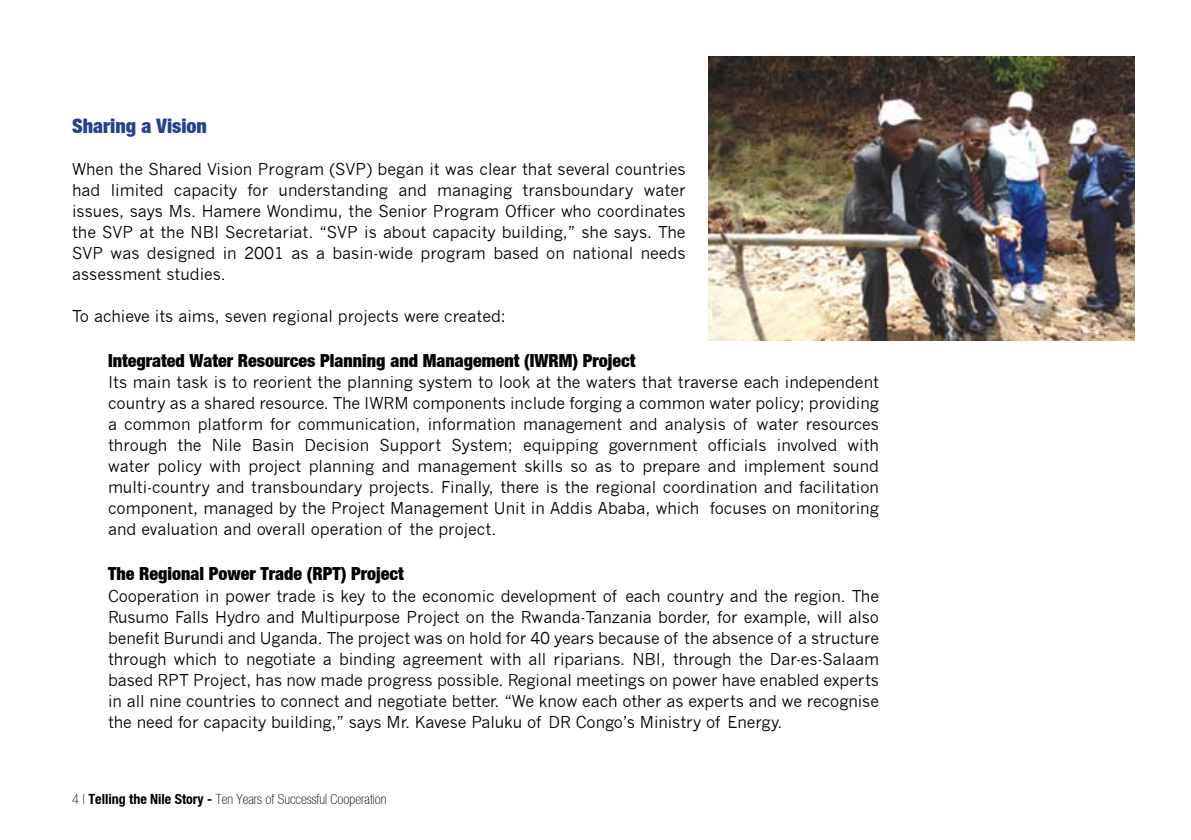
<style>
.page{position:relative;width:1191px;height:840px;background:#fff}
.page>*{position:absolute;margin:0;border:0;box-sizing:border-box;transform-origin:0 0}
.t1{font:20px "Helvetica Neue Black Cond";color:#25408f}
.t2{font:18px "Helvetica Neue Black Cond";color:#000}
.t3{font:16px/21px "News Gothic";color:#000;text-align:justify}
.t4{font:14px "Helvetica Neue Thin Cond";color:#000}
.s1{font-family:"Helvetica Neue Bold Cond"}
</style>
<div class="page">
<img style="left:708px;top:57px;width:426px;height:283px">
<p class="t1" style="left:72px;top:113px;width:136px">Sharing a Vision</p>
<p class="t3" style="left:72px;top:159px;width:615px">When the Shared Vision Program (SVP) began it was clear that several countries had limited capacity for understanding and managing transboundary water issues, says Ms. Hamere Wondimu, the Senior Program Officer who coordinates the SVP at the NBI Secretariat. “SVP is about capacity building,” she says. The SVP was designed in 2001 as a basin-wide program based on national needs assessment studies.</p>
<p class="t3" style="left:72px;top:306px;width:435px">To achieve its aims, seven regional projects were created:</p>
<p class="t2" style="left:108px;top:349px;width:529px">Integrated Water Resources Planning and Management (IWRM) Project</p>
<p class="t3" style="left:108px;top:372px;width:772px">Its main task is to reorient the planning system to look at the waters that traverse each independent country as a shared resource. The IWRM components include forging a common water policy; providing a common platform for communication, information management and analysis of water resources through the Nile Basin Decision Support System; equipping government officials involved with water policy with project planning and management skills so as to prepare and implement sound multi-country and transboundary projects. Finally, there is the regional coordination and facilitation component, managed by the Project Management Unit in Addis Ababa, which focuses on monitoring and evaluation and overall operation of the project.</p>
<p class="t2" style="left:108px;top:562px;width:297px">The Regional Power Trade (RPT) Project</p>
<p class="t3" style="left:108px;top:585px;width:772px">Cooperation in power trade is key to the economic development of each country and the region. The Rusumo Falls Hydro and Multipurpose Project on the Rwanda-Tanzania border, for example, will also benefit Burundi and Uganda. The project was on hold for 40 years because of the absence of a structure through which to negotiate a binding agreement with all riparians. NBI, through the Dar-es-Salaam based RPT Project, has now made progress possible. Regional meetings on power have enabled experts in all nine countries to connect and negotiate better. “We know each other as experts and we recognise the need for capacity building,” says Mr. Kavese Paluku of DR Congo’s Ministry of Energy.</p>
<p class="t4" style="left:72px;top:790px;width:316px">4 | <span class="s1">Telling the Nile Story -</span> Ten Years of Successful Cooperation</p>
</div>
